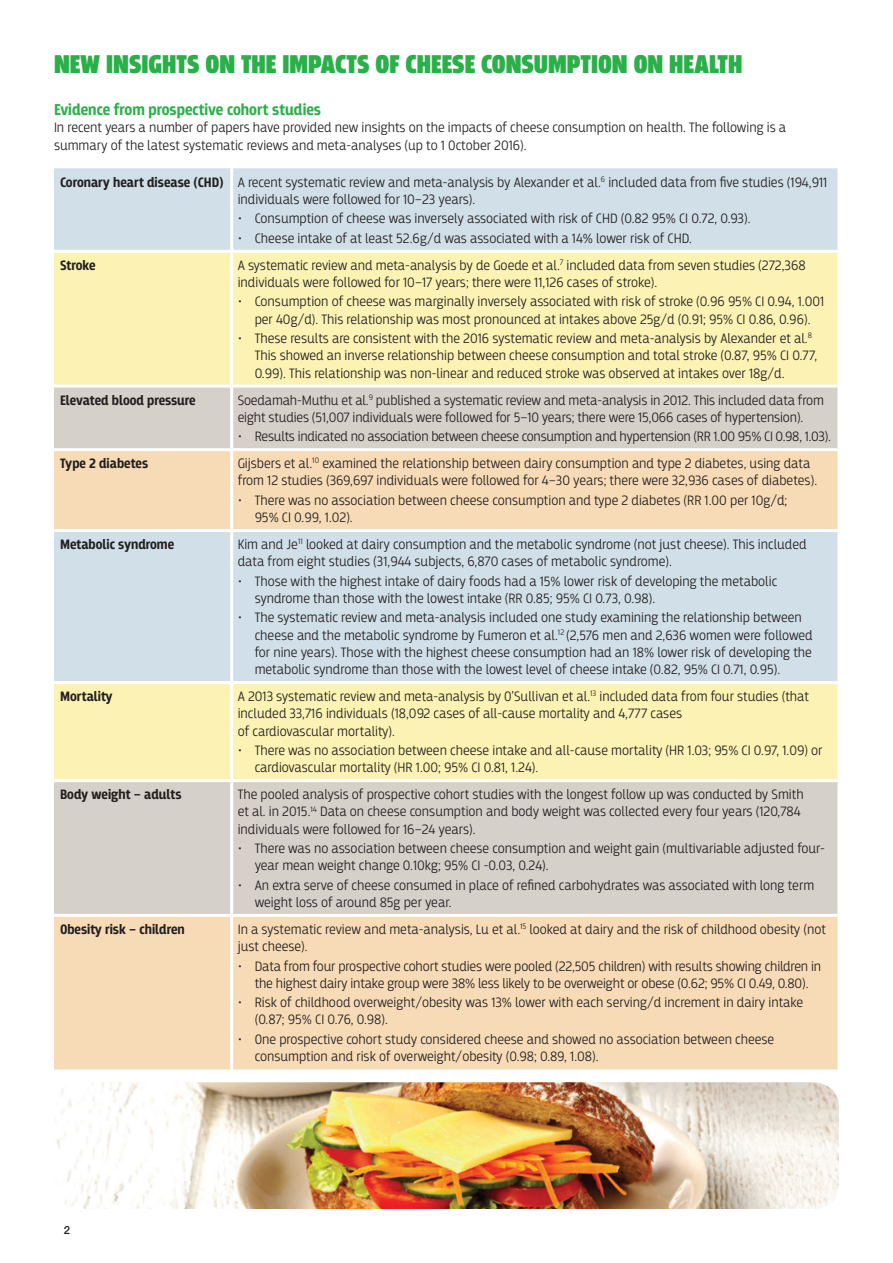
<style>
.page{position:relative;width:893px;height:1263px;background:#fff}
.page>*{position:absolute;margin:0;border:0;box-sizing:border-box;transform-origin:0 0}
.t1{font:900 27px "Breakers";color:#2ab049}
.t2{font:700 16.5px "Breakers";color:#2ab049}
.t3{font:300 14.25px/17.2px "Breakers";color:#231f20}
.t4{font:700 14.25px "Breakers";color:#231f20}
.t5{font:500 11.25px "Helvetica Neue LT Std";color:#231f20}
.s1{font-weight:700}
</style>
<div class="page">
<img style="left:57px;top:1082px;width:782px;height:127px">
<div style="left:54px;top:168px;width:783px;height:82px;background:#d1dfe8"></div>
<div style="left:54px;top:253px;width:783px;height:131px;background:#fbf2b3"></div>
<div style="left:54px;top:387px;width:783px;height:61px;background:#d6d0cb"></div>
<svg style="left:54px;top:451px;width:783px;height:618px;background:#ebe0c5"></svg>
<div style="left:54px;top:782px;width:783px;height:132px;background:#d6d0cb"></div>
<hr style="left:230px;top:168px;width:3px;height:82px;background:#fff">
<hr style="left:230px;top:253px;width:3px;height:131px;background:#fff">
<hr style="left:230px;top:387px;width:3px;height:61px;background:#fff">
<hr style="left:230px;top:451px;width:3px;height:78px;background:#fff">
<hr style="left:54px;top:529px;width:178px;height:3px;background:#fff">
<hr style="left:232px;top:529px;width:605px;height:3px;background:#fff">
<hr style="left:230px;top:532px;width:3px;height:149px;background:#fff">
<hr style="left:54px;top:681px;width:178px;height:3px;background:#fff">
<hr style="left:232px;top:681px;width:605px;height:3px;background:#fff">
<hr style="left:230px;top:684px;width:3px;height:95px;background:#fff">
<hr style="left:54px;top:779px;width:178px;height:3px;background:#fff">
<hr style="left:232px;top:779px;width:605px;height:3px;background:#fff">
<hr style="left:230px;top:782px;width:3px;height:132px;background:#fff">
<hr style="left:54px;top:914px;width:178px;height:3px;background:#fff">
<hr style="left:232px;top:914px;width:605px;height:3px;background:#fff">
<hr style="left:230px;top:917px;width:3px;height:152px;background:#fff">
<h1 class="t1" style="left:54px;top:48px;width:690px">NEW INSIGHTS ON THE IMPACTS OF CHEESE CONSUMPTION ON HEALTH</h1>
<p class="t2" style="left:54px;top:100px;width:269px">Evidence from prospective cohort studies</p>
<p class="t3" style="left:54px;top:119px;width:734px">In recent years a number of papers have provided new insights on the impacts of cheese consumption on health. The following is a summary of the latest systematic reviews and meta-analyses (up to 1 October 2016).</p>
<p class="t3" style="left:238px;top:173px;width:591px;text-indent:-178px"><span class="s1">Coronary heart disease (CHD)</span> A recent systematic review and meta-analysis by Alexander et al.<sup>6</sup> included data from five studies (194,911 individuals were followed for 10–23 years).</p>
<p class="t3" style="left:238px;top:210px;width:514px">• Consumption of cheese was inversely associated with risk of CHD (0.82 95% CI 0.72, 0.93).</p>
<p class="t3" style="left:238px;top:229px;width:456px">• Cheese intake of at least 52.6g/d was associated with a 14% lower risk of CHD.</p>
<p class="t4" style="left:60px;top:257px;width:37px">Stroke</p>
<p class="t3" style="left:238px;top:256px;width:569px">A systematic review and meta-analysis by de Goede et al.<sup>7</sup> included data from seven studies (272,368 individuals were followed for 10–17 years; there were 11,126 cases of stroke).</p>
<p class="t3" style="left:238px;top:293px;width:588px;text-align:center">• Consumption of cheese was marginally inversely associated with risk of stroke (0.96 95% CI 0.94, 1.001 per 40g/d). This relationship was most pronounced at intakes above 25g/d (0.91; 95% CI 0.86, 0.96).</p>
<p class="t3" style="left:255px;top:330px;width:564px;text-indent:-17px">• These results are consistent with the 2016 systematic review and meta-analysis by Alexander et al.<sup>8<br></sup>This showed an inverse relationship between cheese consumption and total stroke (0.87, 95% CI 0.77,<br>0.99). This relationship was non-linear and reduced stroke was observed at intakes over 18g/d.</p>
<p class="t4" style="left:60px;top:392px;width:137px">Elevated blood pressure</p>
<p class="t3" style="left:238px;top:391px;width:588px">Soedamah-Muthu et al.<sup>9</sup> published a systematic review and meta-analysis in 2012. This included data from eight studies (51,007 individuals were followed for 5–10 years; there were 15,066 cases of hypertension).</p>
<p class="t3" style="left:238px;top:428px;width:595px">• Results indicated no association between cheese consumption and hypertension (RR 1.00 95% CI 0.98, 1.03).</p>
<p class="t4" style="left:60px;top:455px;width:90px">Type 2 diabetes</p>
<p class="t3" style="left:238px;top:455px;width:581px">Gijsbers et al.<sup>10</sup> examined the relationship between dairy consumption and type 2 diabetes, using data from 12 studies (369,697 individuals were followed for 4–30 years; there were 32,936 cases of diabetes).</p>
<p class="t3" style="left:255px;top:491px;width:534px;text-indent:-17px">• There was no association between cheese consumption and type 2 diabetes (RR 1.00 per 10g/d;<br>95% CI 0.99, 1.02).</p>
<p class="t4" style="left:60px;top:536px;width:116px">Metabolic syndrome</p>
<p class="t3" style="left:238px;top:536px;width:570px">Kim and Je<sup>11</sup> looked at dairy consumption and the metabolic syndrome (not just cheese). This included data from eight studies (31,944 subjects, 6,870 cases of metabolic syndrome).</p>
<p class="t3" style="left:255px;top:572px;width:524px;text-indent:-17px">• Those with the highest intake of dairy foods had a 15% lower risk of developing the metabolic syndrome than those with the lowest intake (RR 0.85; 95% CI 0.73, 0.98).</p>
<p class="t3" style="left:255px;top:609px;width:559px;text-indent:-17px">• The systematic review and meta-analysis included one study examining the relationship between cheese and the metabolic syndrome by Fumeron et al.<sup>12</sup> (2,576 men and 2,636 women were followed for nine years). Those with the highest cheese consumption had an 18% lower risk of developing the metabolic syndrome than those with the lowest level of cheese intake (0.82, 95% CI 0.71, 0.95).</p>
<p class="t4" style="left:60px;top:688px;width:54px">Mortality</p>
<p class="t3" style="left:238px;top:688px;width:573px">A 2013 systematic review and meta-analysis by O’Sullivan et al.<sup>13</sup> included data from four studies (that included 33,716 individuals (18,092 cases of all-cause mortality and 4,777 cases<br>of cardiovascular mortality).</p>
<p class="t3" style="left:255px;top:742px;width:569px;text-indent:-17px">• There was no association between cheese intake and all-cause mortality (HR 1.03; 95% CI 0.97, 1.09) or cardiovascular mortality (HR 1.00; 95% CI 0.81, 1.24).</p>
<p class="t4" style="left:60px;top:786px;width:123px">Body weight – adults</p>
<p class="t3" style="left:238px;top:786px;width:567px">The pooled analysis of prospective cohort studies with the longest follow up was conducted by Smith et al. in 2015.<sup>14</sup> Data on cheese consumption and body weight was collected every four years (120,784 individuals were followed for 16–24 years).</p>
<p class="t3" style="left:255px;top:840px;width:572px;text-indent:-17px">• There was no association between cheese consumption and weight gain (multivariable adjusted four&shy;year mean weight change 0.10kg; 95% CI -0.03, 0.24).</p>
<p class="t3" style="left:255px;top:876px;width:561px;text-indent:-17px">• An extra serve of cheese consumed in place of refined carbohydrates was associated with long term weight loss of around 85g per year.</p>
<p class="t4" style="left:60px;top:921px;width:126px">Obesity risk – children</p>
<p class="t3" style="left:238px;top:920px;width:590px">In a systematic review and meta-analysis, Lu et al.<sup>15</sup> looked at dairy and the risk of childhood obesity (not just cheese).</p>
<p class="t3" style="left:238px;top:957px;width:585px;text-align:center">• Data from four prospective cohort studies were pooled (22,505 children) with results showing children in the highest dairy intake group were 38% less likely to be overweight or obese (0.62; 95% CI 0.49, 0.80).</p>
<p class="t3" style="left:255px;top:994px;width:550px;text-indent:-17px">• Risk of childhood overweight/obesity was 13% lower with each serving/d increment in dairy intake (0.87; 95% CI 0.76, 0.98).</p>
<p class="t3" style="left:255px;top:1030px;width:521px;text-indent:-17px">• One prospective cohort study considered cheese and showed no association between cheese consumption and risk of overweight/obesity (0.98; 0.89, 1.08).</p>
<p class="t5" style="left:64px;top:1223px;width:8px">2</p>
</div>
